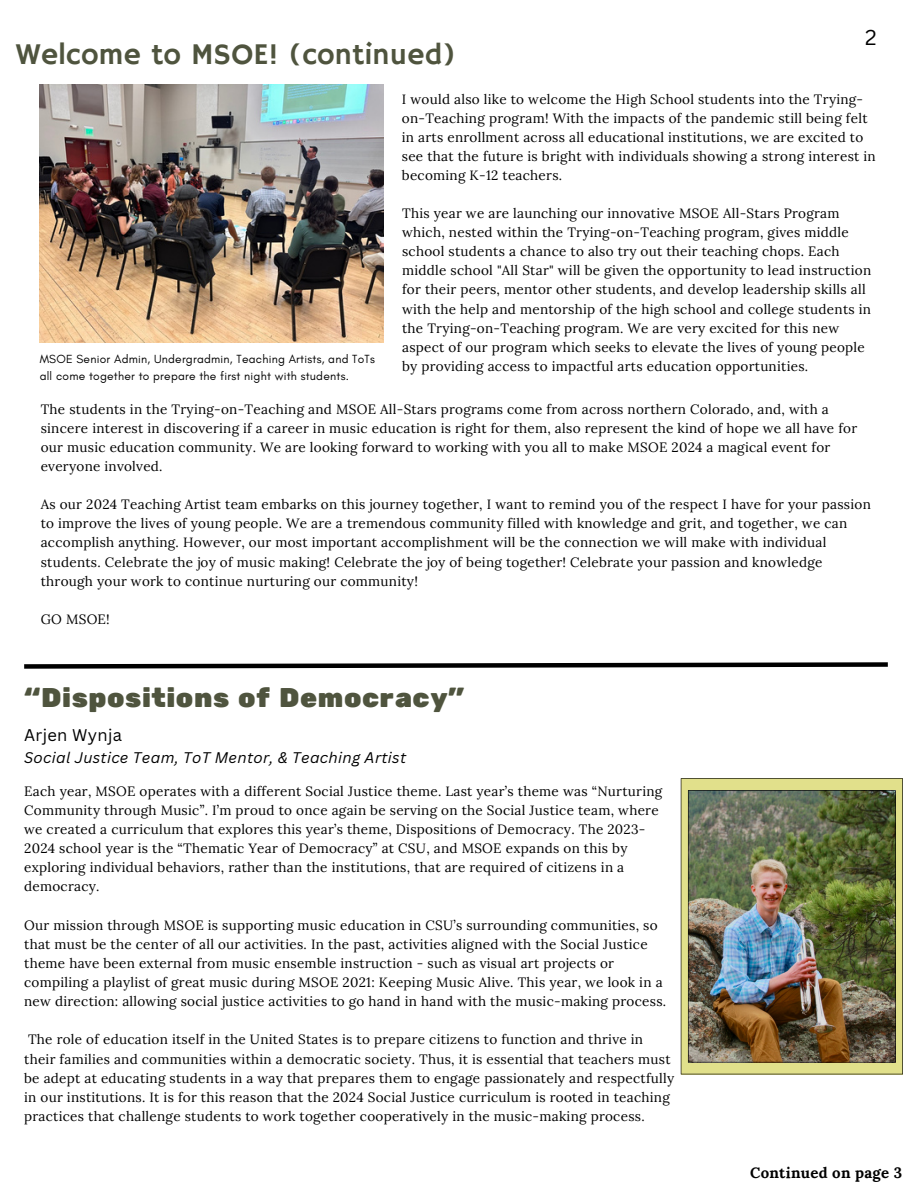
<style>
.page{position:relative;width:918px;height:1188px;background:#fff}
.page>*{position:absolute;margin:0;border:0;box-sizing:border-box;transform-origin:0 0}
.t1{font:30px "Hammersmith One";color:#4f543e}
.t2{font:27px "Rubik One";letter-spacing:.02em;color:#4f543e}
.t3{font:21px "Canva Sans";color:#000}
.t4{font:16.5px "Canva Sans";letter-spacing:.02em;color:#000}
.t5{font:italic 15px "Canva Sans";letter-spacing:.02em;color:#000}
.t6{font:700 15px "Lora";letter-spacing:.02em;color:#000}
.t7{font:13.5px/19.2px "Lora";letter-spacing:.02em;color:#000}
.t8{font:12px/17px "Glacial Indifference";letter-spacing:.02em;color:#000}
</style>
<div class="page">
<svg style="left:24px;top:662px;width:864px;height:7px"></svg>
<img style="left:40px;top:85px;width:344px;height:257px">
<img style="left:681px;top:778px;width:222px;height:296px">
<h5 class="t1" style="left:16px;top:37px;width:441px">Welcome to MSOE! (continued)</h5>
<p class="t3" style="left:865px;top:23px;width:13px">2</p>
<p class="t7" style="left:402px;top:89px;width:475px">I would also like to welcome the High School students into the Trying&shy;on-Teaching program! With the impacts of the pandemic still being felt in arts enrollment across all educational institutions, we are excited to see that the future is bright with individuals showing a strong interest in becoming K-12 teachers.</p>
<h5 class="t7" style="left:402px;top:203px;width:471px">This year we are launching our innovative MSOE All-Stars Program which, nested within the Trying-on-Teaching program, gives middle school students a chance to also try out their teaching chops. Each middle school "All Star" will be given the opportunity to lead instruction for their peers, mentor other students, and develop leadership skills all with the help and mentorship of the high school and college students in the Trying-on-Teaching program. We are very excited for this new aspect of our program which seeks to elevate the lives of young people by providing access to impactful arts education opportunities.</h5>
<p class="t7" style="left:41px;top:399px;width:818px">The students in the Trying-on-Teaching and MSOE All-Stars programs come from across northern Colorado, and, with a sincere interest in discovering if a career in music education is right for them, also represent the kind of hope we all have for our music education community. We are looking forward to working with you all to make MSOE 2024 a magical event for everyone involved.</p>
<p class="t7" style="left:41px;top:495px;width:832px">As our 2024 Teaching Artist team embarks on this journey together, I want to remind you of the respect I have for your passion to improve the lives of young people. We are a tremendous community filled with knowledge and grit, and together, we can accomplish anything. However, our most important accomplishment will be the connection we will make with individual students. Celebrate the joy of music making! Celebrate the joy of being together! Celebrate your passion and knowledge through your work to continue nurturing our community!</p>
<h4 class="t7" style="left:41px;top:609px;width:71px">GO MSOE!</h4>
<h3 class="t8" style="left:40px;top:351px;width:337px">MSOE Senior Admin, Undergradmin, Teaching Artists, and ToTs all come together to prepare the first night with students.</h3>
<h2 class="t2" style="left:24px;top:682px;width:442px">“Dispositions of Democracy”</h2>
<h5 class="t4" style="left:24px;top:723px;width:99px">Arjen Wynja</h5>
<h5 class="t5" style="left:24px;top:747px;width:384px">Social Justice Team, ToT Mentor, &amp; Teaching Artist</h5>
<h5 class="t7" style="left:24px;top:781px;width:640px">Each year, MSOE operates with a different Social Justice theme. Last year’s theme was “Nurturing Community through Music”. I’m proud to once again be serving on the Social Justice team, where we created a curriculum that explores this year’s theme, Dispositions of Democracy. The 2023- 2024 school year is the “Thematic Year of Democracy” at CSU, and MSOE expands on this by exploring individual behaviors, rather than the institutions, that are required of citizens in a democracy.</h5>
<h5 class="t7" style="left:24px;top:915px;width:644px">Our mission through MSOE is supporting music education in CSU’s surrounding communities, so that must be the center of all our activities. In the past, activities aligned with the Social Justice theme have been external from music ensemble instruction - such as visual art projects or compiling a playlist of great music during MSOE 2021: Keeping Music Alive. This year, we look in a new direction: allowing social justice activities to go hand in hand with the music-making process.</h5>
<h5 class="t7" style="left:24px;top:1030px;width:652px">The role of education itself in the United States is to prepare citizens to function and thrive in<br>their families and communities within a democratic society. Thus, it is essential that teachers must be adept at educating students in a way that prepares them to engage passionately and respectfully in our institutions. It is for this reason that the 2024 Social Justice curriculum is rooted in teaching practices that challenge students to work together cooperatively in the music-making process.</h5>
<h5 class="t6" style="left:750px;top:1163px;width:154px">Continued on page 3</h5>
</div>
